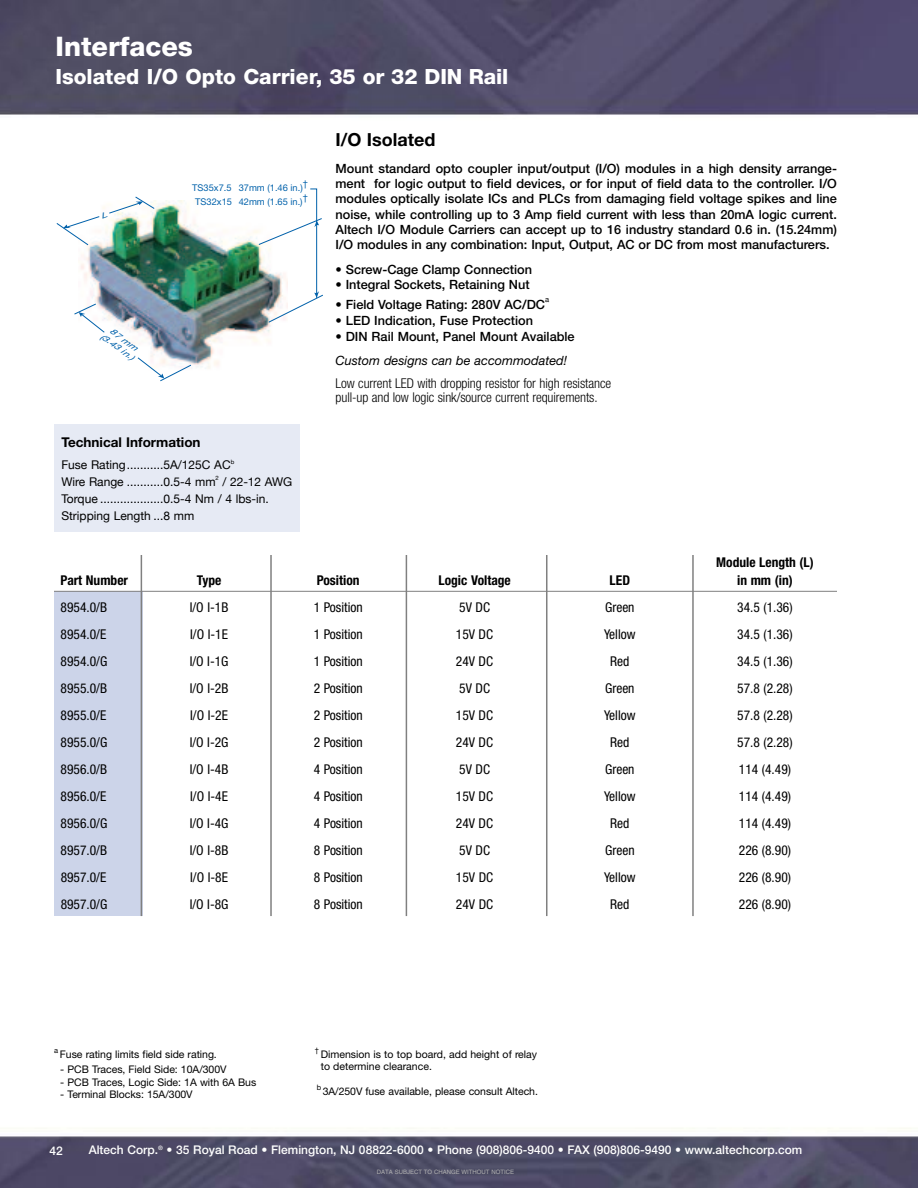
<style>
.page{position:relative;width:918px;height:1188px;background:#fff}
.page>*{position:absolute;margin:0;border:0;box-sizing:border-box;transform-origin:0 0}
.t1{font:800 27px "Helvetica Neue";color:#fff}
.t2{font:800 21px "Helvetica Neue";color:#fff}
.t3{font:700 18px "Helvetica Neue";color:#000}
.t4{font:condensed 13.5px "Helvetica Neue";color:#000}
.t5{font:300 condensed 13.5px/14.2px "Helvetica Neue";letter-spacing:-.005em;color:#000}
.t6{font:700 condensed 13.5px "Helvetica Neue";color:#000}
.t7{font:700 13.5px "Helvetica Neue";color:#000}
.t8{font:500 12.75px/15.3px "Helvetica Neue";color:#000;text-align:justify}
.t9{font:italic 12.75px "Helvetica Neue";color:#000}
.t10{font:12px/16.8px "Helvetica Neue";color:#000}
.t11{font:500 12px "Helvetica Neue";color:#fff}
.t12{font:10.5px/12px "Helvetica Neue";letter-spacing:-.005em;color:#000}
.t13{font:9.3px/14px "Helvetica Neue";color:#0161aa;text-align:center}
.t14{font:italic 8.25px/9.9px "Helvetica Neue";color:#0161aa;text-align:center;scale:1.24 1}
.t15{font:7.5px "Helvetica Neue";color:#000}
.t16{font:7.5px "Helvetica Neue";color:#000}
.t17{font:6px "Helvetica";color:#b3b3b3}
.t18{font:6px "Helvetica Neue";color:#000}
</style>
<div class="page">
<img style="left:0;top:0;width:918px;height:1188px">
<div style="left:54px;top:140px;width:272px;height:281px;background:#fff"></div>
<img style="left:80px;top:200px;width:191px;height:169px">
<svg style="left:258px;top:188px;width:65px;height:135px"></svg>
<svg style="left:74px;top:303px;width:31px;height:30px"></svg>
<svg style="left:137px;top:357px;width:55px;height:24px"></svg>
<div style="left:54px;top:592px;width:88px;height:324px;background:#ccd4e9"></div>
<hr style="left:54px;top:591px;width:783px;height:1px;background:#808080">
<hr style="left:141px;top:555px;width:1px;height:361px;background:#808080">
<hr style="left:270px;top:555px;width:2px;height:361px;background:#808080">
<hr style="left:406px;top:555px;width:1px;height:361px;background:#808080">
<hr style="left:546px;top:555px;width:1px;height:361px;background:#808080">
<hr style="left:692px;top:555px;width:2px;height:361px;background:#808080">
<div style="left:54px;top:425px;width:245px;height:107px;background:#e6eaf4"></div>
<img style="left:57px;top:196px;width:98px;height:50px">
<h1 class="t1" style="left:56px;top:37px;width:139px">Interfaces</h1>
<h2 class="t2" style="left:56px;top:69px;width:455px">Isolated I/O Opto Carrier, 35 or 32 DIN Rail</h2>
<p class="t14" style="left:109px;top:324px;width:33px;rotate:35deg">87 mm (3.43 in.)</p>
<p class="t13" style="left:192px;top:181px;width:117px">TS35x7.5 37mm (1.46 in.)†<br>TS32x15 42mm (1.65 in.)†</p>
<p class="t7" style="left:61px;top:438px;width:141px">Technical Information</p>
<p class="t10" style="left:61px;top:457px;width:171px">Fuse Rating...........5A/125C AC</p>
<p class="t18" style="left:231px;top:458px;width:5px">b</p>
<p class="t10" style="left:61px;top:473px;width:156px">Wire Range ...........0.5-4 mm</p>
<p class="t18" style="left:216px;top:475px;width:5px">2</p>
<p class="t10" style="left:61px;top:473px;width:232px;text-indent:161px">/ 22-12 AWG<br>Torque ...................0.5-4 Nm / 4 lbs-in.<br>Stripping Length ...8 mm</p>
<h3 class="t3" style="left:336px;top:133px;width:102px">I/O Isolated</h3>
<p class="t8" style="left:335px;top:162px;width:503px">Mount standard opto coupler input/output (I/O) modules in a high density arrange&shy;ment for logic output to field devices, or for input of field data to the controller. I/O modules optically isolate ICs and PLCs from damaging field voltage spikes and line noise, while controlling up to 3 Amp field current with less than 20mA logic current.<br>Altech I/O Module Carriers can accept up to 16 industry standard 0.6 in. (15.24mm)<br>I/O modules in any combination: Input, Output, AC or DC from most manufacturers.</p>
<p class="t8" style="left:335px;top:263px;width:198px">• Screw-Cage Clamp Connection</p>
<p class="t8" style="left:335px;top:278px;width:196px">• Integral Sockets, Retaining Nut</p>
<p class="t8" style="left:335px;top:298px;width:211px">• Field Voltage Rating: 280V AC/DC</p>
<p class="t16" style="left:545px;top:295px;width:6px">a</p>
<p class="t8" style="left:336px;top:314px;width:199px">• LED Indication, Fuse Protection</p>
<p class="t8" style="left:336px;top:330px;width:241px">• DIN Rail Mount, Panel Mount Available</p>
<p class="t9" style="left:336px;top:356px;width:233px">Custom designs can be accommodated!</p>
<p class="t5" style="left:336px;top:377px;width:277px">Low current LED with dropping resistor for high resistance pull-up and low logic sink/source current requirements.</p>
<p class="t6" style="left:716px;top:557px;width:99px">Module Length (L)</p>
<p class="t6" style="left:61px;top:575px;width:69px">Part Number</p>
<p class="t6" style="left:197px;top:575px;width:26px">Type</p>
<p class="t6" style="left:317px;top:575px;width:44px">Position</p>
<p class="t6" style="left:438px;top:575px;width:74px">Logic Voltage</p>
<p class="t6" style="left:610px;top:575px;width:22px">LED</p>
<p class="t6" style="left:737px;top:575px;width:57px">in mm (in)</p>
<p class="t4" style="left:61px;top:602px;width:48px">8954.0/B</p>
<p class="t4" style="left:190px;top:602px;width:40px">I/O I-1B</p>
<p class="t4" style="left:314px;top:602px;width:51px">1 Position</p>
<p class="t4" style="left:459px;top:602px;width:32px">5V DC</p>
<p class="t4" style="left:605px;top:602px;width:31px">Green</p>
<p class="t4" style="left:737px;top:602px;width:57px">34.5 (1.36)</p>
<p class="t4" style="left:61px;top:629px;width:47px">8954.0/E</p>
<p class="t4" style="left:190px;top:629px;width:39px">I/O I-1E</p>
<p class="t4" style="left:314px;top:629px;width:51px">1 Position</p>
<p class="t4" style="left:456px;top:629px;width:39px">15V DC</p>
<p class="t4" style="left:604px;top:629px;width:33px">Yellow</p>
<p class="t4" style="left:737px;top:629px;width:57px">34.5 (1.36)</p>
<p class="t4" style="left:61px;top:656px;width:48px">8954.0/G</p>
<p class="t4" style="left:190px;top:656px;width:40px">I/O I-1G</p>
<p class="t4" style="left:314px;top:656px;width:51px">1 Position</p>
<p class="t4" style="left:456px;top:656px;width:39px">24V DC</p>
<p class="t4" style="left:610px;top:656px;width:21px">Red</p>
<p class="t4" style="left:737px;top:656px;width:57px">34.5 (1.36)</p>
<p class="t4" style="left:61px;top:683px;width:48px">8955.0/B</p>
<p class="t4" style="left:190px;top:683px;width:40px">I/O I-2B</p>
<p class="t4" style="left:314px;top:683px;width:51px">2 Position</p>
<p class="t4" style="left:459px;top:683px;width:32px">5V DC</p>
<p class="t4" style="left:605px;top:683px;width:31px">Green</p>
<p class="t4" style="left:737px;top:683px;width:57px">57.8 (2.28)</p>
<p class="t4" style="left:61px;top:710px;width:47px">8955.0/E</p>
<p class="t4" style="left:190px;top:710px;width:39px">I/O I-2E</p>
<p class="t4" style="left:314px;top:710px;width:51px">2 Position</p>
<p class="t4" style="left:456px;top:710px;width:39px">15V DC</p>
<p class="t4" style="left:604px;top:710px;width:33px">Yellow</p>
<p class="t4" style="left:737px;top:710px;width:57px">57.8 (2.28)</p>
<p class="t4" style="left:61px;top:737px;width:48px">8955.0/G</p>
<p class="t4" style="left:190px;top:737px;width:40px">I/O I-2G</p>
<p class="t4" style="left:314px;top:737px;width:51px">2 Position</p>
<p class="t4" style="left:456px;top:737px;width:39px">24V DC</p>
<p class="t4" style="left:610px;top:737px;width:21px">Red</p>
<p class="t4" style="left:737px;top:737px;width:57px">57.8 (2.28)</p>
<p class="t4" style="left:61px;top:764px;width:48px">8956.0/B</p>
<p class="t4" style="left:190px;top:764px;width:40px">I/O I-4B</p>
<p class="t4" style="left:314px;top:764px;width:51px">4 Position</p>
<p class="t4" style="left:459px;top:764px;width:32px">5V DC</p>
<p class="t4" style="left:605px;top:764px;width:31px">Green</p>
<p class="t4" style="left:739px;top:764px;width:54px">114 (4.49)</p>
<p class="t4" style="left:61px;top:791px;width:47px">8956.0/E</p>
<p class="t4" style="left:190px;top:791px;width:39px">I/O I-4E</p>
<p class="t4" style="left:314px;top:791px;width:51px">4 Position</p>
<p class="t4" style="left:456px;top:791px;width:39px">15V DC</p>
<p class="t4" style="left:604px;top:791px;width:33px">Yellow</p>
<p class="t4" style="left:739px;top:791px;width:54px">114 (4.49)</p>
<p class="t4" style="left:61px;top:818px;width:48px">8956.0/G</p>
<p class="t4" style="left:190px;top:818px;width:40px">I/O I-4G</p>
<p class="t4" style="left:314px;top:818px;width:51px">4 Position</p>
<p class="t4" style="left:456px;top:818px;width:39px">24V DC</p>
<p class="t4" style="left:610px;top:818px;width:21px">Red</p>
<p class="t4" style="left:739px;top:818px;width:54px">114 (4.49)</p>
<p class="t4" style="left:61px;top:845px;width:48px">8957.0/B</p>
<p class="t4" style="left:190px;top:845px;width:40px">I/O I-8B</p>
<p class="t4" style="left:314px;top:845px;width:51px">8 Position</p>
<p class="t4" style="left:459px;top:845px;width:32px">5V DC</p>
<p class="t4" style="left:605px;top:845px;width:31px">Green</p>
<p class="t4" style="left:739px;top:845px;width:54px">226 (8.90)</p>
<p class="t4" style="left:61px;top:872px;width:47px">8957.0/E</p>
<p class="t4" style="left:190px;top:872px;width:39px">I/O I-8E</p>
<p class="t4" style="left:314px;top:872px;width:51px">8 Position</p>
<p class="t4" style="left:456px;top:872px;width:39px">15V DC</p>
<p class="t4" style="left:604px;top:872px;width:33px">Yellow</p>
<p class="t4" style="left:739px;top:872px;width:54px">226 (8.90)</p>
<p class="t4" style="left:61px;top:899px;width:48px">8957.0/G</p>
<p class="t4" style="left:190px;top:899px;width:40px">I/O I-8G</p>
<p class="t4" style="left:314px;top:899px;width:51px">8 Position</p>
<p class="t4" style="left:456px;top:899px;width:39px">24V DC</p>
<p class="t4" style="left:610px;top:899px;width:21px">Red</p>
<p class="t4" style="left:739px;top:899px;width:54px">226 (8.90)</p>
<p class="t15" style="left:54px;top:1047px;width:6px">a</p>
<p class="t12" style="left:60px;top:1049px;width:158px">Fuse rating limits field side rating.</p>
<p class="t12" style="left:60px;top:1064px;width:168px">- PCB Traces, Field Side: 10A/300V</p>
<p class="t12" style="left:60px;top:1077px;width:198px">- PCB Traces, Logic Side: 1A with 6A Bus</p>
<p class="t12" style="left:60px;top:1089px;width:134px">- Terminal Blocks: 15A/300V</p>
<p class="t15" style="left:315px;top:1047px;width:6px">†</p>
<p class="t12" style="left:321px;top:1049px;width:218px">Dimension is to top board, add height of relay to determine clearance.</p>
<p class="t15" style="left:317px;top:1084px;width:6px">b</p>
<p class="t12" style="left:323px;top:1086px;width:217px">3A/250V fuse available, please consult Altech.</p>
<p class="t11" style="left:50px;top:1146px;width:15px">42</p>
<p class="t11" style="left:89px;top:1146px;width:715px">Altech Corp.<sup>®</sup> • 35 Royal Road • Flemington, NJ 08822-6000 • Phone (908)806-9400 • FAX (908)806-9490 • www.altechcorp.com</p>
<p class="t17" style="left:377px;top:1169px;width:139px">DATA SUBJECT TO CHANGE WITHOUT NOTICE</p>
</div>
